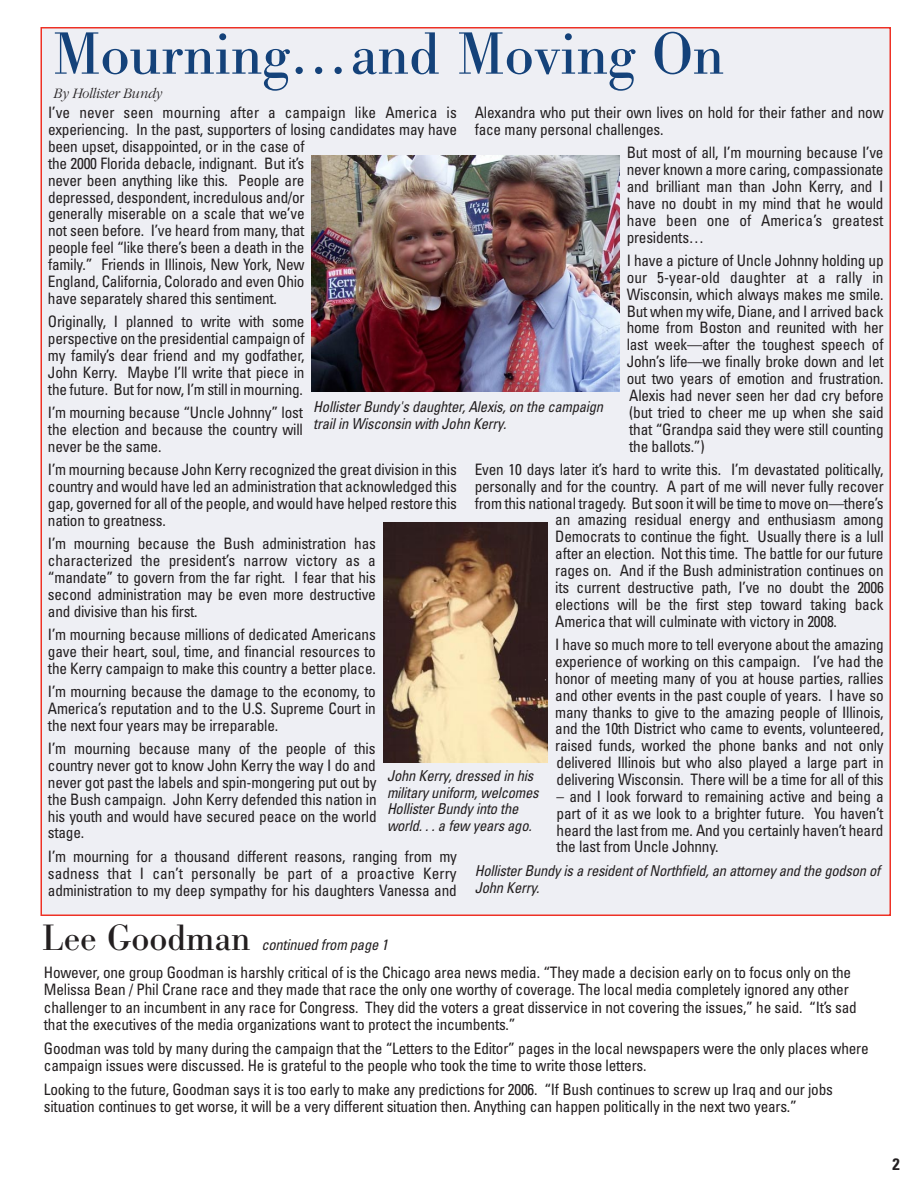
<style>
.page{position:relative;width:918px;height:1188px;background:#fff}
.page>*{position:absolute;margin:0;border:0;box-sizing:border-box;transform-origin:0 0}
.t1{font:58.5px "Bodoni BE";color:#14427a}
.t2{font:36px "Bodoni BE";color:#231f20}
.t3{font:700 condensed 16.5px "Univers";color:#231f20}
.t4{font:condensed 15.75px/16.8px "Univers";letter-spacing:-.015em;color:#231f20;text-align:justify}
.t5{font:italic condensed 15px/16.5px "Univers";letter-spacing:-.015em;color:#231f20}
.t6{font:italic 300 15px "Garamond";letter-spacing:-.015em;color:#231f20;scale:.92 1}
</style>
<div class="page">
<div style="left:42px;top:28px;width:848px;height:887px;background:#eeeff4"></div>
<img style="left:312px;top:155px;width:307px;height:237px">
<img style="left:383px;top:522px;width:165px;height:241px">
<h1 class="t1" style="left:53px;top:31px;width:673px">Mourning…and Moving On</h1>
<p class="t6" style="left:53px;top:87px;width:119px">By Hollister Bundy</p>
<p class="t4" style="left:475px;top:105px;width:411px">Alexandra who put their own lives on hold for their father and now face many personal challenges.</p>
<p class="t4" style="left:627px;top:146px;width:258px">But most of all, I’m mourning because I’ve never known a more caring, compassionate and brilliant man than John Kerry, and I have no doubt in my mind that he would have been one of America’s greatest presidents…</p>
<p class="t4" style="left:627px;top:253px;width:259px">I have a picture of Uncle Johnny holding up our 5-year-old daughter at a rally in Wisconsin, which always makes me smile.<br>But when my wife, Diane, and I arrived back home from Boston and reunited with her last week—after the toughest speech of John’s life—we finally broke down and let out two years of emotion and frustration.<br>Alexis had never seen her dad cry before (but tried to cheer me up when she said that “Grandpa said they were still counting the ballots.”)</p>
<p class="t4" style="left:475px;top:462px;width:410px">Even 10 days later it’s hard to write this. I’m devastated politically,</p>
<p class="t4" style="left:475px;top:479px;width:411px">personally and for the country. A part of me will never fully recover</p>
<p class="t4" style="left:475px;top:496px;width:410px">from this national tragedy. But soon it will be time to move on—there’s</p>
<p class="t4" style="left:555px;top:513px;width:330px">an amazing residual energy and enthusiasm among</p>
<p class="t4" style="left:555px;top:530px;width:330px">Democrats to continue the fight. Usually there is a lull</p>
<p class="t4" style="left:555px;top:547px;width:330px">after an election. Not this time. The battle for our future</p>
<p class="t4" style="left:555px;top:563px;width:330px">rages on. And if the Bush administration continues on</p>
<p class="t4" style="left:555px;top:580px;width:330px">its current destructive path, I’ve no doubt the 2006</p>
<p class="t4" style="left:555px;top:597px;width:330px">elections will be the first step toward taking back</p>
<p class="t4" style="left:555px;top:614px;width:283px">America that will culminate with victory in 2008.</p>
<p class="t4" style="left:555px;top:637px;width:330px">I have so much more to tell everyone about the amazing experience of working on this campaign. I’ve had the honor of meeting many of you at house parties, rallies and other events in the past couple of years. I have so many thanks to give to the amazing people of Illinois, and the 10th District who came to events, volunteered, raised funds, worked the phone banks and not only delivered Illinois but who also played a large part in delivering Wisconsin. There will be a time for all of this</p>
<p class="t4" style="left:557px;top:789px;width:329px">– and I look forward to remaining active and being a part of it as we look to a brighter future. You haven’t heard the last from me. And you certainly haven’t heard the last from Uncle Johnny.</p>
<p class="t5" style="left:475px;top:864px;width:407px">HollisterBundy is a residentof Northfield,an attorney and the godson of<br>John Kerry.</p>
<p class="t4" style="left:48px;top:106px;width:411px;text-align:left">I’ve never seen mourning after a campaign like America is experiencing. In the past, supporters of losing candidates may have been upset, disappointed, or in the case of<br>the 2000 Florida debacle, indignant. But it’s<br>never been anything like this. People are<br>depressed, despondent, incredulous and/or<br>generally miserable on a scale that we’ve<br>not seen before. I’ve heard from many, that<br>people feel “like there’s been a death in the<br>family.” Friends in Illinois, New York, New<br>England, California, Colorado and even Ohio<br>have separately shared this sentiment.</p>
<p class="t4" style="left:48px;top:315px;width:258px">Originally, I planned to write with some perspective on the presidential campaign of my family’s dear friend and my godfather, John Kerry. Maybe I’ll write that piece in the future. But for now, I’m still in mourning.</p>
<p class="t4" style="left:48px;top:405px;width:256px">I’m mourning because “Uncle Johnny” lost the election and because the country will never be the same.</p>
<p class="t4" style="left:48px;top:463px;width:411px">I’m mourning because John Kerry recognized the great division in this country and would have led an administration that acknowledged this gap, governed for all of the people, and would have helped restore this nation to greatness.</p>
<p class="t4" style="left:48px;top:536px;width:329px">I’m mourning because the Bush administration has characterized the president’s narrow victory as a “mandate” to govern from the far right. I fear that his second administration may be even more destructive and divisive than his first.</p>
<p class="t4" style="left:48px;top:627px;width:329px">I’m mourning because millions of dedicated Americans gave their heart, soul, time, and financial resources to the Kerry campaign to make this country a better place.</p>
<p class="t4" style="left:48px;top:684px;width:329px">I’m mourning because the damage to the economy, to America’s reputation and to the U.S. Supreme Court in the next four years may be irreparable.</p>
<p class="t4" style="left:48px;top:741px;width:330px">I’m mourning because many of the people of this country never got to know John Kerry the way I do and never got past the labels and spin-mongering put out by the Bush campaign. John Kerry defended this nation in his youth and would have secured peace on the world stage.</p>
<p class="t4" style="left:48px;top:849px;width:410px">I’m mourning for a thousand different reasons, ranging from my sadness that I can’t personally be part of a proactive Kerry administration to my deep sympathy for his daughters Vanessa and</p>
<p class="t5" style="left:313px;top:400px;width:294px">HollisterBundy 's daughter,Alexis,on the campaign trailin Wisconsin with John Kerry.</p>
<p class="t5" style="left:387px;top:769px;width:156px">John Kerry,dressed in his military uniform,welcomes<br>HollisterBundy into the world...a few years ago.</p>
<h2 class="t2" style="left:42px;top:924px;width:210px">Lee Goodman</h2>
<p class="t5" style="left:261px;top:938px;width:131px">continued from page 1</p>
<p class="t4" style="left:44px;top:965px;width:814px;line-height:17.2px;text-align:left">However, one group Goodman is harshly critical of is the Chicago area news media. “They made a decision early on to focus only on the Melissa Bean / Phil Crane race and they made that race the only one worthy of coverage. The local media completely ignored any other challenger to an incumbent in any race for Congress. They did the voters a great disservice in not covering the issues,” he said. “It’s sad that the executives of the media organizations want to protect the incumbents.”</p>
<p class="t4" style="left:44px;top:1041px;width:826px;line-height:17.2px">Goodman was told by many during the campaign that the “Letters to the Editor” pages in the local newspapers were the only places where campaign issues were discussed. He is grateful to the people who took the time to write those letters.</p>
<p class="t4" style="left:44px;top:1082px;width:790px;line-height:17.2px">Looking to the future, Goodman says it is too early to make any predictions for 2006. “If Bush continues to screw up Iraq and our jobs situation continues to get worse, it will be a very different situation then. Anything can happen politically in the next two years.”</p>
<p class="t3" style="left:892px;top:1158px;width:9px">2</p>
</div>
